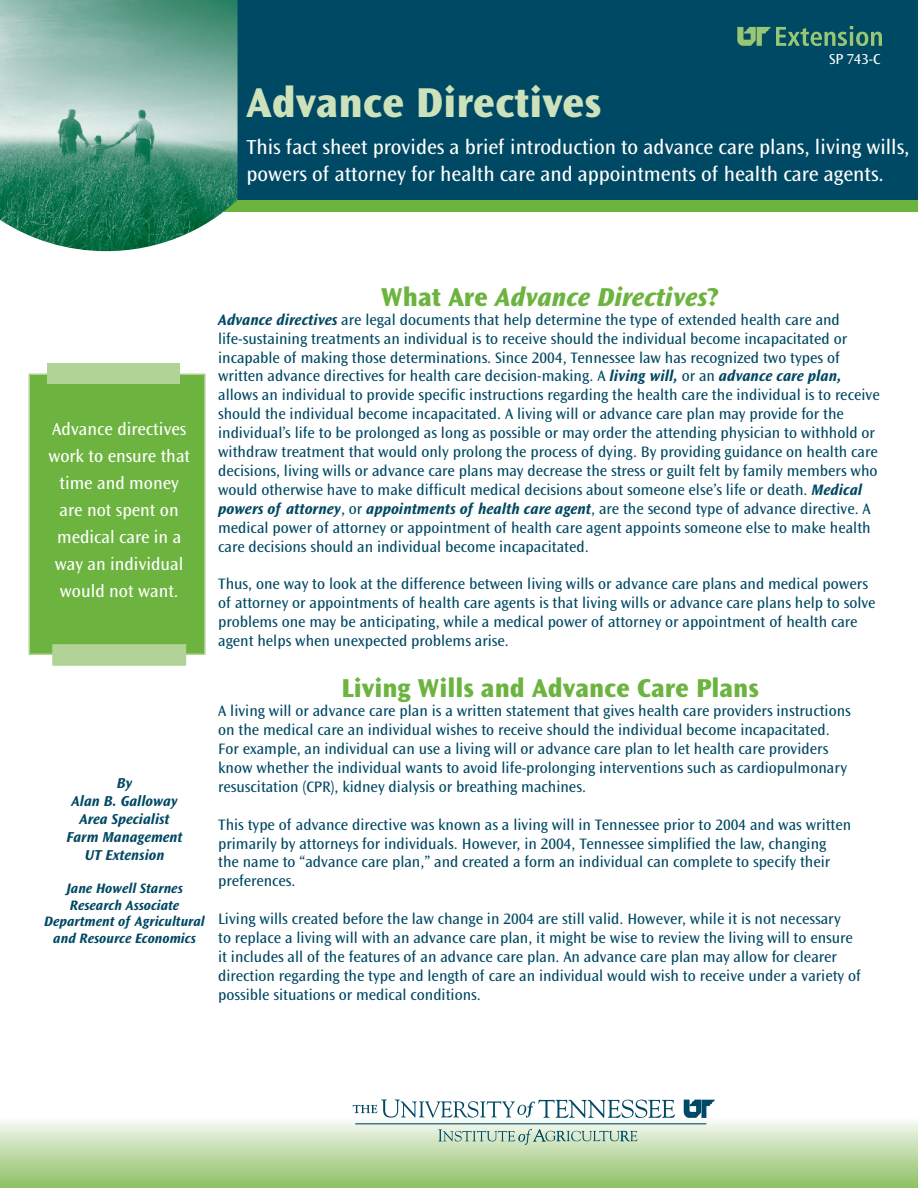
<style>
.page{position:relative;width:918px;height:1188px;background:#fff}
.page>*{position:absolute;margin:0;border:0;box-sizing:border-box;transform-origin:0 0}
.t1{font:800 43.5px "Ocean Sans Std";color:#cde2bb}
.headings{font:800 27px "Ocean Sans Std";color:#6cb43f}
.headings-2{font:italic 800 27px "Ocean Sans Std";color:#6cb43f}
.header2{font:21px/27px "Ocean Sans Std";color:#fff}
.sidebar{font:18px/27px "Ocean Sans Std";color:#fff;text-align:center}
.body{font:15.75px/18.9px "Ocean Sans Std";color:#004964}
.authors{font:italic 700 15px/18px "Ocean Sans Std";color:#004964;text-align:center}
.Footnote_text{font:15px "Ocean Sans Std";color:#fff}
.authors-2{font:italic 700 14.25px/16.5px "Ocean Sans Std";color:#004964}
.s1{font-style:normal}
.s2{font-weight:700;font-style:italic}
</style>
<div class="page">
<div style="left:28px;top:373px;width:178px;height:282px;background:#6cb43f;border:2px solid #b2d396"></div>
<div style="left:0;top:0;width:918px;height:206px;background:#004964"></div>
<div style="left:0;top:200px;width:918px;height:12px;background:#6cb43f"></div>
<div style="left:0;top:1116px;width:918px;height:72px;background:linear-gradient(to bottom,#f9faf8,#8ec165)"></div>
<img style="left:0;top:0;width:238px;height:251px">
<hr style="left:355px;top:1123px;width:351px;height:1px;background:#004964">
<svg style="left:353px;top:1099px;width:322px;height:19px"></svg>
<svg style="left:684px;top:1100px;width:31px;height:18px"></svg>
<svg style="left:438px;top:1129px;width:200px;height:16px;background:#b6cfbb"></svg>
<div style="left:47px;top:363px;width:133px;height:21px;background:#b2d396"></div>
<div style="left:52px;top:644px;width:134px;height:22px;background:#b2d396;border:2px solid #b2d396"></div>
<svg style="left:737px;top:26px;width:145px;height:20px"></svg>
<p class="Footnote_text" style="left:829px;top:51px;width:53px">SP 743-C</p>
<p class="t1" style="left:247px;top:78px;width:356px">Advance Directives</p>
<p class="header2" style="left:247px;top:134px;width:665px">This fact sheet provides a brief introduction to advance care plans, living wills, powers of attorney for health care and appointments of health care agents.</p>
<p class="sidebar" style="left:48px;top:415px;width:143px">Advance directives work to ensure that time and money are not spent on medical care in a way an individual would not want.</p>
<p class="authors" style="left:117px;top:774px;width:17px">By</p>
<p class="authors" style="left:71px;top:792px;width:108px">Alan B. Galloway</p>
<p class="authors" style="left:67px;top:810px;width:118px">Area Specialist<br>Farm Management</p>
<p class="authors" style="left:85px;top:846px;width:81px">UT Extension</p>
<p class="authors-2" style="left:66px;top:880px;width:118px">Jane Howell Starnes<br>Research Associate</p>
<p class="authors-2" style="left:44px;top:913px;width:162px">Department of Agricultural</p>
<p class="authors-2" style="left:53px;top:930px;width:144px">and Resource Economics</p>
<p class="headings-2" style="left:381px;top:282px;width:339px"><span class="s1">What Are</span> Advance Directives<span class="s1">?</span></p>
<p class="body" style="left:218px;top:310px;width:663px"><span class="s2">Advance directives</span> are legal documents that help determine the type of extended health care and life-sustaining treatments an individual is to receive should the individual become incapacitated or incapable of making those determinations. Since 2004, Tennessee law has recognized two types of written advance directives for health care decision-making. A <span class="s2">living will,</span> or an <span class="s2">advance care plan, </span>allows an individual to provide specific instructions regarding the health care the individual is to receive should the individual become incapacitated. A living will or advance care plan may provide for the individual’s life to be prolonged as long as possible or may order the attending physician to withhold or withdraw treatment that would only prolong the process of dying. By providing guidance on health care decisions, living wills or advance care plans may decrease the stress or guilt felt by family members who would otherwise have to make difficult medical decisions about someone else’s life or death. <span class="s2">Medical powers of attorney</span>, or <span class="s2">appointments of health care agent</span>, are the second type of advance directive. A medical power of attorney or appointment of health care agent appoints someone else to make health care decisions should an individual become incapacitated.</p>
<p class="body" style="left:218px;top:575px;width:659px">Thus, one way to look at the difference between living wills or advance care plans and medical powers of attorney or appointments of health care agents is that living wills or advance care plans help to solve problems one may be anticipating, while a medical power of attorney or appointment of health care agent helps when unexpected problems arise.</p>
<p class="headings" style="left:341px;top:673px;width:419px">Living Wills and Advance Care Plans</p>
<p class="body" style="left:218px;top:702px;width:634px">A living will or advance care plan is a written statement that gives health care providers instructions on the medical care an individual wishes to receive should the individual become incapacitated.<br>For example, an individual can use a living will or advance care plan to let health care providers know whether the individual wants to avoid life-prolonging interventions such as cardiopulmonary resuscitation (CPR), kidney dialysis or breathing machines.</p>
<p class="body" style="left:218px;top:815px;width:635px">This type of advance directive was known as a living will in Tennessee prior to 2004 and was written primarily by attorneys for individuals. However, in 2004, Tennessee simplified the law, changing<br>the name to “advance care plan,” and created a form an individual can complete to specify their preferences.</p>
<p class="body" style="left:218px;top:910px;width:644px">Living wills created before the law change in 2004 are still valid. However, while it is not necessary<br>to replace a living will with an advance care plan, it might be wise to review the living will to ensure it includes all of the features of an advance care plan. An advance care plan may allow for clearer direction regarding the type and length of care an individual would wish to receive under a variety of possible situations or medical conditions.</p>
</div>
